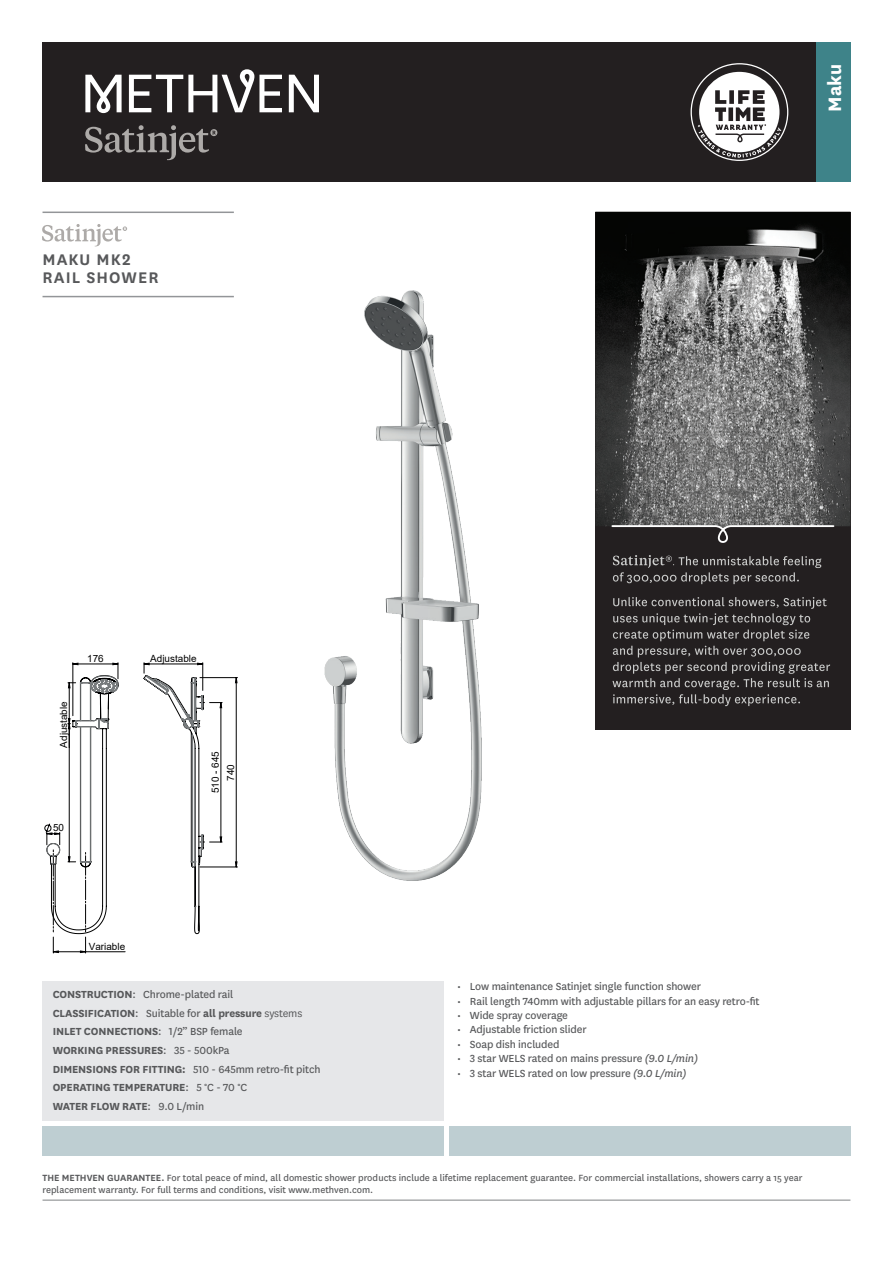
<style>
.page{position:relative;width:893px;height:1263px;background:#fff}
.page>*{position:absolute;margin:0;border:0;box-sizing:border-box;transform-origin:0 0}
.t1{font:700 21px "National";color:#fff}
.t2{font:600 18px/18px "National";letter-spacing:.06em;color:#57585a}
.t3{font:12px "National";letter-spacing:-.01em;color:#57585a}
.t4{font:700 12px/18.6px "National";letter-spacing:-.01em;color:#57585a}
.t5{font:10.5px/12px "National";color:#57585a}
.t6{font:9.9px "Arial";color:#000001}
.s1{font-weight:400}
.s2{font-style:italic}
.s3{font-weight:600}
</style>
<div class="page">
<div style="left:43px;top:981px;width:401px;height:139px;background:#e6e7e9"></div>
<hr style="left:43px;top:1200px;width:807px;height:1px;background:#808285">
<div style="left:449px;top:1126px;width:401px;height:30px;background:#beced2"></div>
<div style="left:43px;top:1126px;width:401px;height:30px;background:#beced2"></div>
<hr style="left:43px;top:212px;width:191px;height:1px;background:#939598">
<hr style="left:43px;top:296px;width:191px;height:1px;background:#939598">
<svg style="left:42px;top:224px;width:85px;height:22px"></svg>
<hr style="left:200px;top:677px;width:37px;height:1px;background:#000001">
<hr style="left:200px;top:867px;width:37px;height:1px;background:#000001">
<svg style="left:235px;top:678px;width:2px;height:189px"></svg>
<svg style="left:45px;top:663px;width:177px;height:290px"></svg>
<img style="left:324px;top:290px;width:415px;height:591px">
<div style="left:595px;top:212px;width:255px;height:517px;background:#231f20"></div>
<img style="left:595px;top:212px;width:255px;height:315px">
<svg style="left:612px;top:597px;width:218px;height:109px"></svg>
<svg style="left:613px;top:555px;width:208px;height:29px"></svg>
<svg style="left:610px;top:524px;width:225px;height:19px"></svg>
<div style="left:43px;top:43px;width:807px;height:139px;background:#231f20"></div>
<div style="left:816px;top:43px;width:34px;height:139px;background:#3e8389"></div>
<svg style="left:691px;top:63px;width:97px;height:98px"></svg>
<svg style="left:85px;top:69px;width:234px;height:44px"></svg>
<svg style="left:85px;top:125px;width:132px;height:35px"></svg>
<h2 class="t2" style="left:43px;top:249px;width:118px">MAKU MK2<br>RAIL SHOWER</h2>
<h1 class="t1" style="left:820px;top:112px;width:49px;rotate:-90deg">Maku</h1>
<p class="t6" style="left:57px;top:748px;width:48px;rotate:-90deg">Adjustable</p>
<p class="t6" style="left:87px;top:651px;width:18px">176</p>
<p class="t6" style="left:53px;top:821px;width:13px">50</p>
<p class="t6" style="left:150px;top:651px;width:48px">Adjustable</p>
<p class="t6" style="left:208px;top:793px;width:43px;rotate:-90deg">510 - 645</p>
<p class="t6" style="left:224px;top:780px;width:18px;rotate:-90deg">740</p>
<p class="t6" style="left:89px;top:939px;width:38px">Variable</p>
<p class="t4" style="left:53px;top:984px;width:269px">CONSTRUCTION<span class="s1">: Chrome-plated rail </span>CLASSIFICATION<span class="s1">: Suitable for</span> all pressure <span class="s1">systems </span>INLET CONNECTIONS<span class="s1">: 1/2” BSP female<br></span>WORKING PRESSURES<span class="s1">: 35 - 500kPa<br></span>DIMENSIONS FOR FITTING: <span class="s1">510 - 645mm retro-fit pitch </span>OPERATING TEMPERATURE<span class="s1">: 5 °C - 70 °C<br></span>WATER FLOW RATE<span class="s1">: 9.0 L/min</span></p>
<p class="t3" style="left:457px;top:979px;width:245px">• Low maintenance Satinjet single function shower</p>
<p class="t3" style="left:457px;top:993px;width:304px">• Rail length 740mm with adjustable pillars for an easy retro-fit</p>
<p class="t3" style="left:457px;top:1007px;width:112px">• Wide spray coverage</p>
<p class="t3" style="left:457px;top:1022px;width:131px">• Adjustable friction slider</p>
<p class="t3" style="left:457px;top:1036px;width:104px">• Soap dish included</p>
<p class="t3" style="left:457px;top:1050px;width:242px">• 3 star WELS rated on mains pressure <span class="s2">(9.0 L/min)</span></p>
<p class="t3" style="left:457px;top:1065px;width:231px">• 3 star WELS rated on low pressure <span class="s2">(9.0 L/min)</span></p>
<p class="t5" style="left:43px;top:1171px;width:762px"><span class="s3">THE METHVEN GUARANTEE.</span> For total peace of mind, all domestic shower products include a lifetime replacement guarantee. For commercial installations, showers carry a 15 year replacement warranty. For full terms and conditions, visit www.methven.com.</p>
</div>
